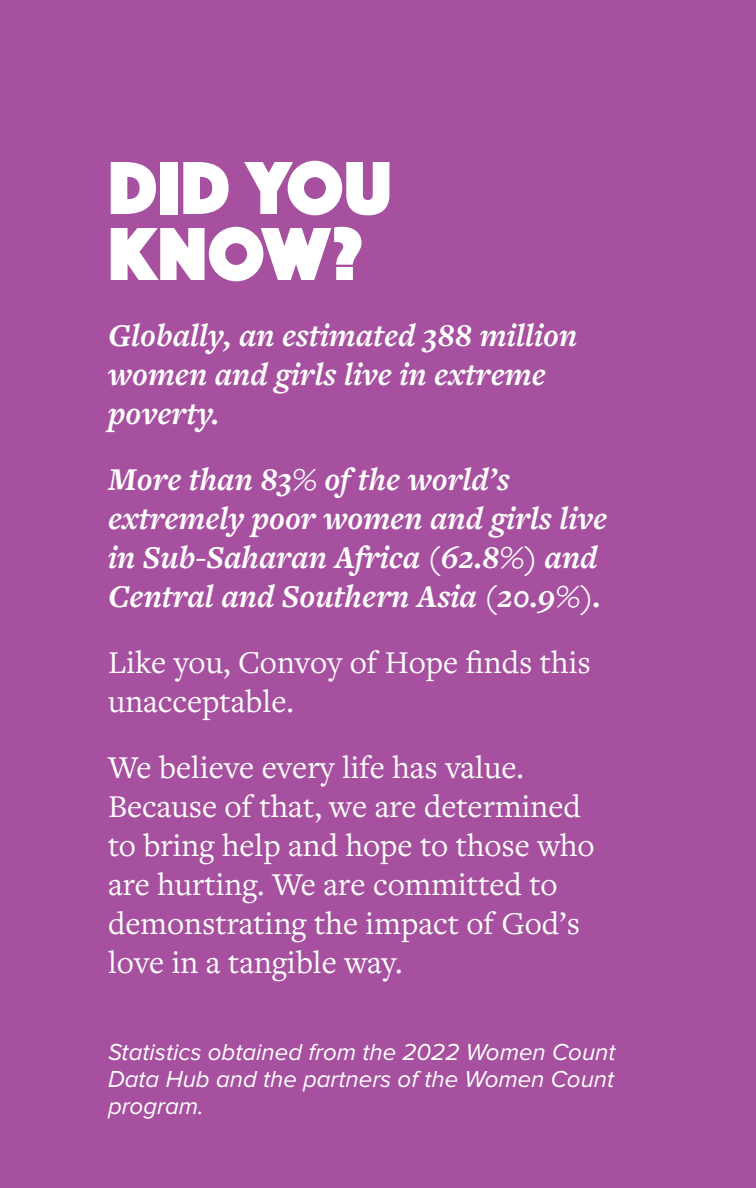
<style>
.page{position:relative;width:756px;height:1188px;background:#a6509f}
.page>*{position:absolute;margin:0;border:0;box-sizing:border-box;transform-origin:0 0}
.t1{font:78px/66px "Phosphate Pro Solid";color:#fff}
.t2{font:33px/39px "Freight Text Pro";color:#fff}
.t3{font:italic 700 33px/39px "Freight Text Pro";color:#fff}
.t4{font:italic 24px/27px "Proxima Nova";color:#fff;text-align:justify}
</style>
<div class="page">
<h1 class="t1" style="left:108px;top:156px;width:285px">DID YOU<br>KNOW?</h1>
<p class="t3" style="left:108px;top:319px;width:471px">Globally, an estimated 388 million women and girls live in extreme poverty.</p>
<p class="t3" style="left:108px;top:463px;width:501px">More than 83% of the world’s extremely poor women and girls live in Sub-Saharan Africa (62.8%) and Central and Southern Asia (20.9%).</p>
<p class="t2" style="left:108px;top:646px;width:484px">Like you, Convoy of Hope finds this unacceptable.</p>
<p class="t2" style="left:108px;top:751px;width:488px">We believe every life has value.<br>Because of that, we are determined to bring help and hope to those who are hurting. We are committed to demonstrating the impact of God’s love in a tangible way.</p>
<p class="t4" style="left:108px;top:1040px;width:509px">Statistics obtained from the 2022 Women Count Data Hub and the partners of the Women Count program.</p>
</div>
